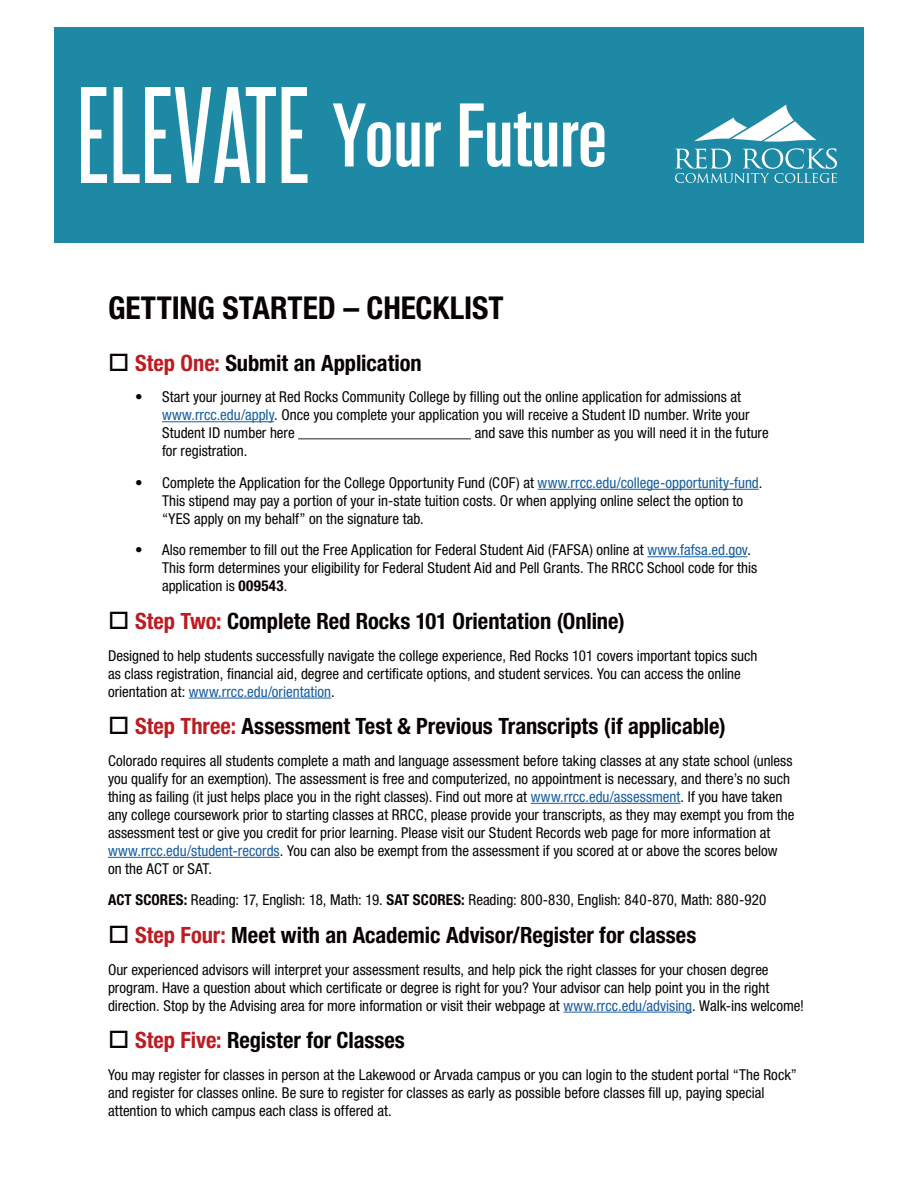
<style>
.page{position:relative;width:918px;height:1188px;background:#fff}
.page>*{position:absolute;margin:0;border:0;box-sizing:border-box;transform-origin:0 0}
.t1{font:ultra-condensed 87.3px "Univers LT Std";color:#fff}
.t2{font:700 condensed 31.5px "Helvetica Neue LT Std";letter-spacing:-.005em;color:#080302}
.t3{font:700 condensed 22.5px "Helvetica Neue LT Std";color:#080302}
.text{font:condensed 15px/18px "Helvetica Neue LT Std";color:#080302}
.s1{font-family:"Steelfish Rg";font-stretch:normal;font-size:116.55px}
.s2{color:#bb1d22}
.s3{color:#175d9e}
.s4{font-weight:700}
</style>
<div class="page">
<div style="left:54px;top:27px;width:810px;height:216px;background:#1e89a5"></div>
<hr style="left:162px;top:421px;width:112px;height:1px;background:#175d9e">
<hr style="left:538px;top:489px;width:221px;height:1px;background:#175d9e">
<hr style="left:647px;top:556px;width:100px;height:1px;background:#175d9e">
<hr style="left:189px;top:698px;width:142px;height:1px;background:#175d9e">
<hr style="left:531px;top:803px;width:150px;height:1px;background:#175d9e">
<hr style="left:108px;top:857px;width:172px;height:1px;background:#175d9e">
<hr style="left:563px;top:1012px;width:129px;height:1px;background:#175d9e">
<svg style="left:675px;top:148px;width:162px;height:35px"></svg>
<svg style="left:694px;top:105px;width:123px;height:37px"></svg>
<hr style="left:298px;top:438px;width:173px;height:1px;background:#231f20">
<h1 class="t1" style="left:77px;top:86px;width:532px"><span class="s1">ELEVATE</span> Your Future</h1>
<p class="t2" style="left:108px;top:289px;width:397px">GETTING STARTED – CHECKLIST</p>
<p class="t3" style="left:108px;top:349px;width:315px">□ <span class="s2">Step One:</span> Submit an Application</p>
<p class="text" style="left:162px;top:388px;width:589px;text-indent:-27px">• Start your journey at Red Rocks Community College by filling out the online application for admissions at <span class="s3">www.rrcc.edu/apply</span>. Once you complete your application you will receive a Student ID number. Write your<br>Student ID number here</p>
<p class="text" style="left:475px;top:424px;width:296px">and save this number as you will need it in the future</p>
<p class="text" style="left:162px;top:442px;width:87px">for registration.</p>
<p class="text" style="left:162px;top:473px;width:602px;text-indent:-27px">• Complete the Application for the College Opportunity Fund (COF) at <span class="s3">www.rrcc.edu/college-opportunity-fund</span>.<br>This stipend may pay a portion of your in-state tuition costs. Or when applying online select the option to “YES apply on my behalf” on the signature tab.</p>
<p class="text" style="left:162px;top:541px;width:597px;text-indent:-27px">• Also remember to fill out the Free Application for Federal Student Aid (FAFSA) online at <span class="s3">www.fafsa.ed.gov</span>.<br>This form determines your eligibility for Federal Student Aid and Pell Grants. The RRCC School code for this application is <span class="s4">009543</span>.</p>
<p class="t3" style="left:108px;top:607px;width:518px">□ <span class="s2">Step Two:</span> Complete Red Rocks 101 Orientation (Online)</p>
<p class="text" style="left:108px;top:646px;width:651px">Designed to help students successfully navigate the college experience, Red Rocks 101 covers important topics such as class registration, financial aid, degree and certificate options, and student services. You can access the online orientation at: <span class="s3">www.rrcc.edu/orientation</span>.</p>
<p class="t3" style="left:108px;top:713px;width:619px">□ <span class="s2">Step Three:</span> Assessment Test &amp; Previous Transcripts (if applicable)</p>
<p class="text" style="left:108px;top:751px;width:688px">Colorado requires all students complete a math and language assessment before taking classes at any state school (unless you qualify for an exemption). The assessment is free and computerized, no appointment is necessary, and there’s no such thing as failing (it just helps place you in the right classes). Find out more at <span class="s3">www.rrcc.edu/assessment</span>. If you have taken any college coursework prior to starting classes at RRCC, please provide your transcripts, as they may exempt you from the assessment test or give you credit for prior learning. Please visit our Student Records web page for more information at <span class="s3">www.rrcc.edu/student-records</span>. You can also be exempt from the assessment if you scored at or above the scores below on the ACT or SAT.</p>
<p class="text" style="left:108px;top:891px;width:660px"><span class="s4">ACT SCORES:</span> Reading: 17, English: 18, Math: 19. <span class="s4">SAT SCORES:</span> Reading: 800-830, English: 840-870, Math: 880-920</p>
<p class="t3" style="left:108px;top:921px;width:590px">□ <span class="s2">Step Four:</span> Meet with an Academic Advisor/Register for classes</p>
<p class="text" style="left:108px;top:960px;width:698px">Our experienced advisors will interpret your assessment results, and help pick the right classes for your chosen degree program. Have a question about which certificate or degree is right for you? Your advisor can help point you in the right direction. Stop by the Advising area for more information or visit their webpage at <span class="s3">www.rrcc.edu/advising</span>. Walk-ins welcome!</p>
<p class="t3" style="left:108px;top:1027px;width:298px">□ <span class="s2">Step Five:</span> Register for Classes</p>
<p class="text" style="left:108px;top:1065px;width:691px">You may register for classes in person at the Lakewood or Arvada campus or you can login to the student portal “The Rock” and register for classes online. Be sure to register for classes as early as possible before classes fill up, paying special attention to which campus each class is offered at.</p>
</div>
